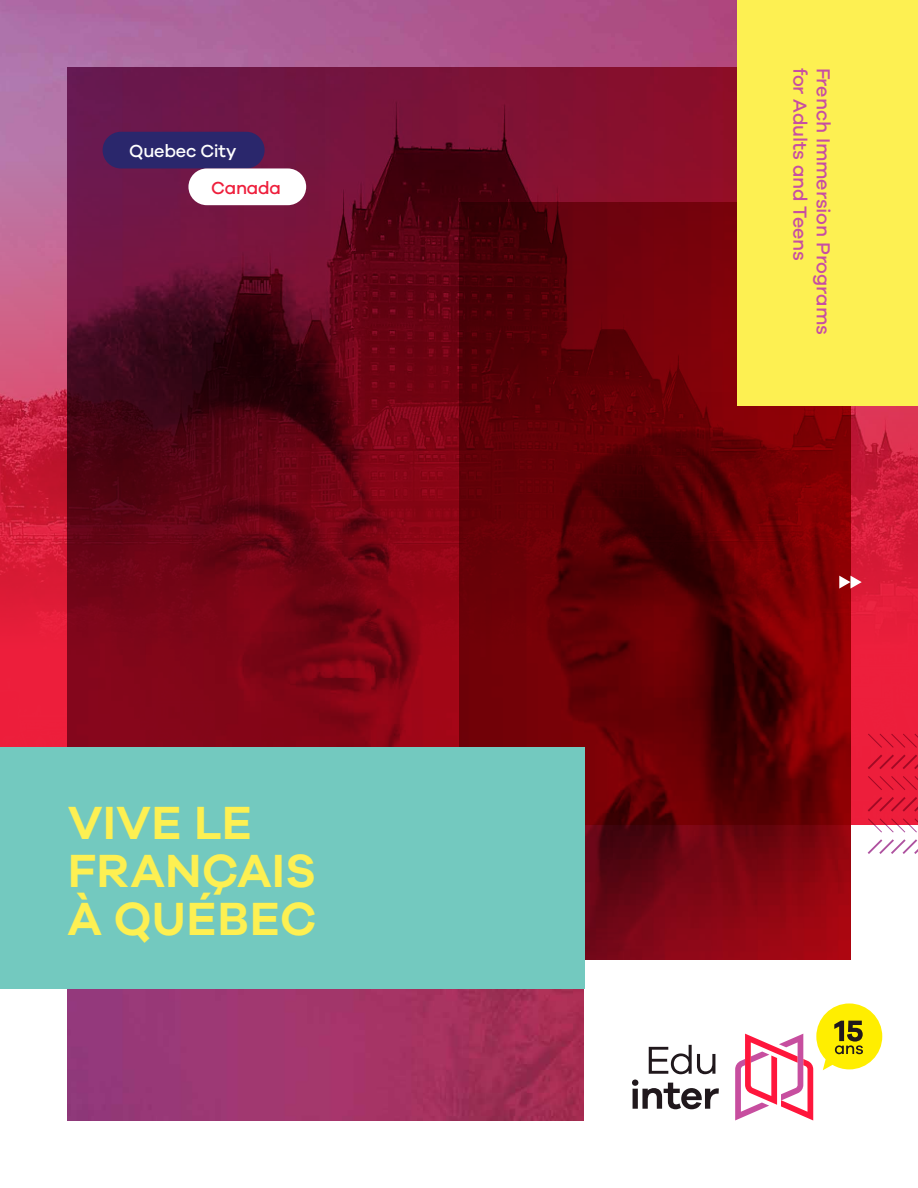
<style>
.page{position:relative;width:918px;height:1188px;background:#fff}
.page>*{position:absolute;margin:0;border:0;box-sizing:border-box;transform-origin:0 0}
.t1{font:700 48px/48px "Galano Grotesque Semi";letter-spacing:.005em;color:#fdf052}
.t2{font:19.5px "Galano Grotesque Medium";letter-spacing:-.01em;color:#c74ea2}
.t3{font:18px "Galano Grotesque Medium";letter-spacing:-.015em;color:#fff}
.t4{font:18px "Galano Grotesque Medium";letter-spacing:-.015em;color:#ee1f3c}
</style>
<div class="page">
<img style="left:0;top:0;width:918px;height:825px">
<img style="left:68px;top:68px;width:670px;height:1052px">
<img style="left:459px;top:202px;width:391px;height:758px">
<div style="left:584px;top:960px;width:334px;height:228px;background:#fff"></div>
<div style="left:738px;top:0;width:180px;height:406px;background:#fdf052"></div>
<div style="left:0;top:747px;width:584px;height:242px;background:#73c9bf"></div>
<svg style="left:868px;top:797px;width:50px;height:15px"></svg>
<svg style="left:868px;top:776px;width:50px;height:14px"></svg>
<svg style="left:868px;top:755px;width:50px;height:14px"></svg>
<svg style="left:868px;top:734px;width:50px;height:14px"></svg>
<svg style="left:868px;top:839px;width:50px;height:15px"></svg>
<svg style="left:868px;top:818px;width:50px;height:15px"></svg>
<svg style="left:839px;top:576px;width:23px;height:13px"></svg>
<div style="left:103px;top:132px;width:162px;height:36px;background:#2a276c;border-radius:18px"></div>
<div style="left:188px;top:168px;width:118px;height:37px;background:#fff;border-radius:18px"></div>
<svg style="left:735px;top:1003px;width:147px;height:117px"></svg>
<svg style="left:632px;top:1080px;width:87px;height:29px"></svg>
<svg style="left:649px;top:1045px;width:66px;height:29px"></svg>
<p class="t3" style="left:129px;top:140px;width:109px">Quebec City</p>
<p class="t4" style="left:211px;top:177px;width:72px">Canada</p>
<h1 class="t1" style="left:68px;top:797px;width:251px">VIVE LE<br>FRANÇAIS<br>À QUÉBEC</h1>
<p class="t2" style="left:812px;top:68px;width:195px;rotate:90deg">for Adults and Teens</p>
<p class="t2" style="left:835px;top:68px;width:269px;rotate:90deg">French Immersion Programs</p>
</div>
